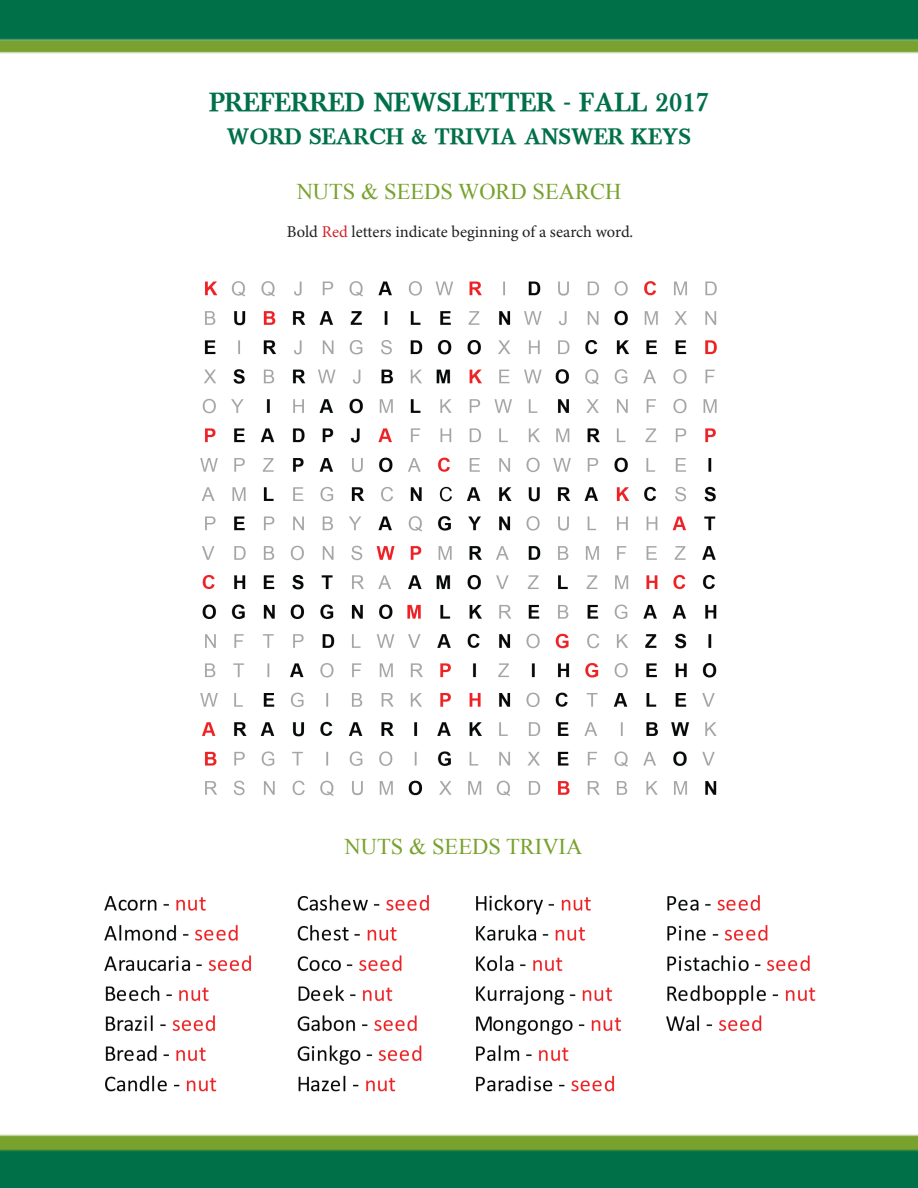
<style>
.page{position:relative;width:918px;height:1188px;background:#fff}
.page>*{position:absolute;margin:0;border:0;box-sizing:border-box;transform-origin:0 0}
.t1{font:25.5px "Baskerville BE Medium";color:#007049}
.t2{font:22.5px "Times New Roman";color:#78a22d}
.t3{font:21.75px "Baskerville BE Medium";color:#007049}
.t4{font:16.5px "Minion Pro";color:#231f20}
.s1{color:#d1232a}
</style>
<div class="page">
<div style="left:0;top:1143px;width:918px;height:45px;background:#007049"></div>
<div style="left:0;top:1134px;width:918px;height:17px;background:linear-gradient(to right,#79a32f,#79a32f)"></div>
<div style="left:0;top:0;width:918px;height:45px;background:#007049"></div>
<svg style="left:0;top:39px;width:918px;height:15px;background:#83ab4a"></svg>
<img style="left:201px;top:281px;width:516px;height:515px">
<img style="left:105px;top:894px;width:710px;height:198px">
<h1 class="t1" style="left:209px;top:88px;width:501px">PREFERRED NEWSLETTER - FALL 2017</h1>
<h3 class="t3" style="left:227px;top:124px;width:466px">WORD SEARCH &amp; TRIVIA ANSWER KEYS</h3>
<h2 class="t2" style="left:297px;top:177px;width:326px">NUTS &amp; SEEDS WORD SEARCH</h2>
<p class="t4" style="left:287px;top:221px;width:348px">Bold <span class="s1">Red</span> letters indicate beginning of a search word.</p>
<h2 class="t2" style="left:345px;top:831px;width:239px">NUTS &amp; SEEDS TRIVIA</h2>
</div>
